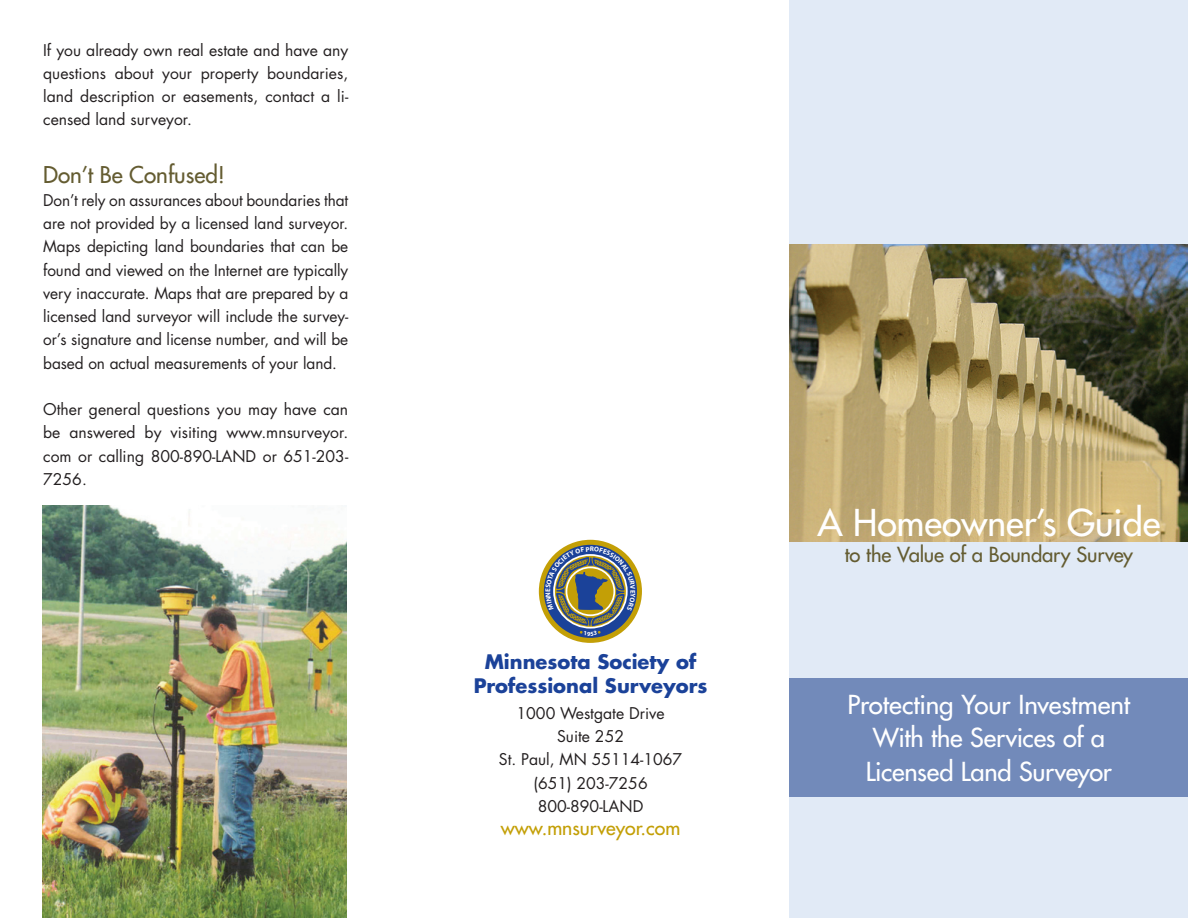
<style>
.page{position:relative;width:1188px;height:918px;background:#fff}
.page>*{position:absolute;margin:0;border:0;box-sizing:border-box;transform-origin:0 0}
.t1{font:36px "Futura";color:#fff}
.t2{font:25.5px/33.6px "Futura";letter-spacing:-.01em;color:#fff;text-align:center}
.t3{font:22.5px "Futura";color:#645c31}
.t4{font:20.25px "Futura";letter-spacing:-.01em;color:#645c31}
.t5{font:700 19.5px/23.4px "Futura";color:#1b4299;text-align:center}
.t6{font:19.5px "Futura";color:#c39f06}
.t7{font:15.75px/23.2px "Futura";color:#231f20;text-align:justify}
.t8{font:700 6.9px "Myriad";color:#fff}
.t9{font:700 6.15px "Myriad";color:#fff}
</style>
<div class="page">
<div style="left:790px;top:0;width:398px;height:918px;background:#e1eaf6"></div>
<img style="left:790px;top:244px;width:398px;height:298px">
<svg style="left:539px;top:540px;width:103px;height:103px"></svg>
<div style="left:542px;top:543px;width:97px;height:97px;border:2px solid #c39f06;border-radius:50%"></div>
<div style="left:790px;top:678px;width:398px;height:118px;background:#728aba"></div>
<img style="left:42px;top:506px;width:305px;height:412px">
<svg style="left:545px;top:547px;width:90px;height:89px;background:#767e77"></svg>
<p class="t7" style="left:43px;top:38px;width:307px">If you already own real estate and have any questions about your property boundaries, land description or easements, contact a li&shy;censed land surveyor.</p>
<h3 class="t3" style="left:43px;top:160px;width:183px">Don’t Be Confused!</h3>
<p class="t7" style="left:43px;top:188px;width:307px">Don’t rely on assurances about boundaries that are not provided by a licensed land surveyor.<br>Maps depicting land boundaries that can be found and viewed on the Internet are typically very inaccurate. Maps that are prepared by a licensed land surveyor will include the survey&shy;or’s signature and license number, and will be based on actual measurements of your land.</p>
<p class="t7" style="left:43px;top:397px;width:307px">Other general questions you may have can be answered by visiting www.mnsurveyor. com or calling 800-890-LAND or 651-203- 7256.</p>
<p class="t8" style="left:637px;top:590px;width:5px;rotate:90deg">E</p>
<p class="t9" style="left:587px;top:630px;width:5px">9</p>
<p class="t5" style="left:474px;top:650px;width:235px">Minnesota Society of<br>Professional Surveyors</p>
<p class="t7" style="left:499px;top:701px;width:185px;text-align:center">1000 Westgate Drive<br>Suite 252<br>St. Paul, MN 55114-1067 (651) 203-7256<br>800-890-LAND</p>
<p class="t6" style="left:501px;top:815px;width:181px">www.mnsurveyor.com</p>
<h1 class="t1" style="left:817px;top:499px;width:344px">A Homeowner’s Guide</h1>
<p class="t4" style="left:845px;top:541px;width:290px">to the Value of a Boundary Survey</p>
<h2 class="t2" style="left:848px;top:687px;width:284px">Protecting Your Investment<br>With the Services of a<br>Licensed Land Surveyor</h2>
</div>
